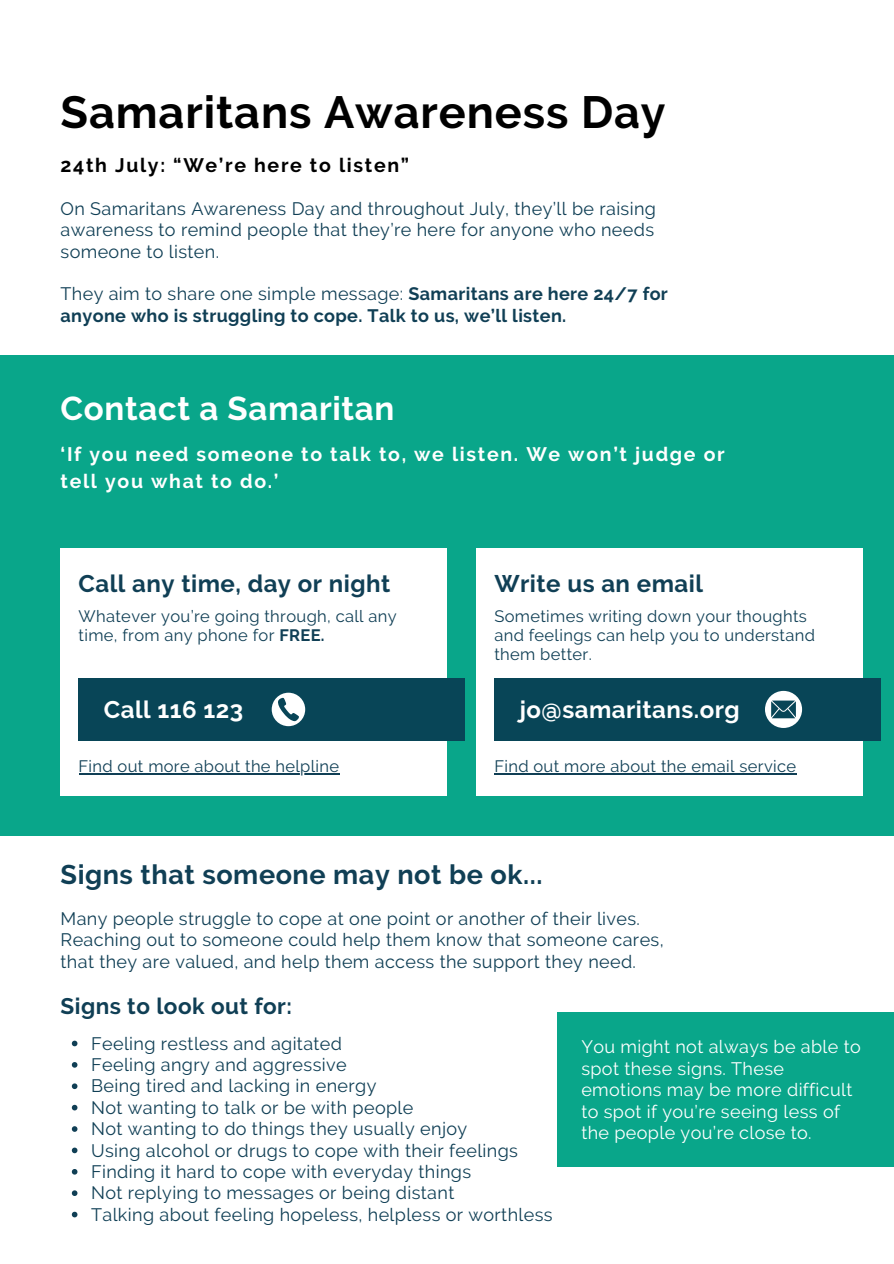
<style>
.page{position:relative;width:894px;height:1264px;background:#fff}
.page>*{position:absolute;margin:0;border:0;box-sizing:border-box;transform-origin:0 0}
.t1{font:700 45px "Raleway";letter-spacing:.02em;color:#000}
.t2{font:700 33px "Raleway";letter-spacing:.02em;color:#fff}
.t3{font:700 27px "Raleway";letter-spacing:.02em;color:#103f55}
.t4{font:700 24px "Raleway";letter-spacing:.02em;color:#103f55}
.t5{font:700 24px "Raleway";letter-spacing:.02em;color:#fff}
.t6{font:700 22.5px "Raleway";letter-spacing:.02em;color:#103f55}
.t7{font:700 19.5px/27px "Raleway";letter-spacing:.085em;color:#fff}
.t8{font:700 19.5px "Raleway";letter-spacing:.085em;color:#000}
.t9{font:18px/21.3px "Raleway";letter-spacing:.02em;color:#103f55}
.t10{font:18px/21.3px "Raleway";letter-spacing:.02em;color:#fff}
.t11{font:700 18px/21.3px "Raleway";letter-spacing:.02em;color:#103f55}
.t12{font:16.5px/19.2px "Raleway";letter-spacing:.02em;color:#103f55}
.s1{font-weight:400}
.s2{font-weight:700}
</style>
<div class="page">
<div style="left:0;top:355px;width:893px;height:480px;background:#09a68a"></div>
<div style="left:61px;top:547px;width:385px;height:248px;background:#fff"></div>
<div style="left:79px;top:678px;width:385px;height:62px;background:#084557"></div>
<svg style="left:271px;top:692px;width:34px;height:34px"></svg>
<div style="left:476px;top:547px;width:386px;height:248px;background:#fff"></div>
<div style="left:494px;top:678px;width:386px;height:62px;background:#084557"></div>
<svg style="left:765px;top:691px;width:36px;height:37px"></svg>
<hr style="left:79px;top:773px;width:260px;height:1px;background:#103f55">
<hr style="left:494px;top:773px;width:302px;height:1px;background:#103f55">
<svg style="left:72px;top:1040px;width:5px;height:6px"></svg>
<svg style="left:72px;top:1062px;width:5px;height:5px"></svg>
<svg style="left:72px;top:1083px;width:5px;height:6px"></svg>
<svg style="left:72px;top:1104px;width:5px;height:6px"></svg>
<svg style="left:72px;top:1126px;width:5px;height:5px"></svg>
<svg style="left:72px;top:1147px;width:5px;height:6px"></svg>
<svg style="left:72px;top:1169px;width:5px;height:5px"></svg>
<svg style="left:72px;top:1190px;width:5px;height:5px"></svg>
<svg style="left:72px;top:1211px;width:5px;height:6px"></svg>
<div style="left:557px;top:1012px;width:336px;height:155px;background:#09a68a"></div>
<h1 class="t1" style="left:61px;top:86px;width:606px">Samaritans Awareness Day</h1>
<p class="t8" style="left:61px;top:154px;width:350px">24th July: “We’re here to listen”</p>
<p class="t9" style="left:61px;top:198px;width:596px;text-align:justify">On Samaritans Awareness Day and throughout July, they’ll be raising awareness to remind people that they’re here for anyone who needs someone to listen.</p>
<p class="t11" style="left:61px;top:283px;width:608px"><span class="s1">They aim to share one simple message:</span> Samaritans are here 24/7 for anyone who is struggling to cope. Talk to us, we’ll listen.</p>
<h2 class="t2" style="left:61px;top:389px;width:335px">Contact a Samaritan</h2>
<p class="t7" style="left:61px;top:440px;width:665px">‘If you need someone to talk to, we listen. We won’t judge or tell you what to do.’</p>
<h3 class="t4" style="left:79px;top:569px;width:313px">Call any time, day or night</h3>
<p class="t12" style="left:79px;top:606px;width:319px">Whatever you’re going through, call any time, from any phone for <span class="s2">FREE.</span></p>
<h3 class="t5" style="left:104px;top:695px;width:141px">Call 116 123</h3>
<h3 class="t4" style="left:494px;top:569px;width:210px">Write us an email</h3>
<p class="t12" style="left:494px;top:606px;width:322px">Sometimes writing down your thoughts and feelings can help you to understand them better.</p>
<h3 class="t5" style="left:519px;top:695px;width:221px">jo@samaritans.org</h3>
<p class="t12" style="left:79px;top:756px;width:262px">Find out more about the helpline</p>
<p class="t12" style="left:494px;top:756px;width:303px">Find out more about the email service</p>
<h3 class="t3" style="left:61px;top:858px;width:483px">Signs that someone may not be ok...</h3>
<p class="t9" style="left:61px;top:907px;width:604px">Many people struggle to cope at one point or another of their lives.<br>Reaching out to someone could help them know that someone cares, that they are valued, and help them access the support they need.</p>
<p class="t6" style="left:61px;top:992px;width:233px">Signs to look out for:</p>
<p class="t9" style="left:91px;top:1032px;width:463px">Feeling restless and agitated<br>Feeling angry and aggressive<br>Being tired and lacking in energy<br>Not wanting to talk or be with people<br>Not wanting to do things they usually enjoy<br>Using alcohol or drugs to cope with their feelings Finding it hard to cope with everyday things<br>Not replying to messages or being distant<br>Talking about feeling hopeless, helpless or worthless</p>
<p class="t10" style="left:581px;top:1036px;width:281px">You might not always be able to spot these signs. These emotions may be more difficult to spot if you’re seeing less of the people you’re close to.</p>
</div>
